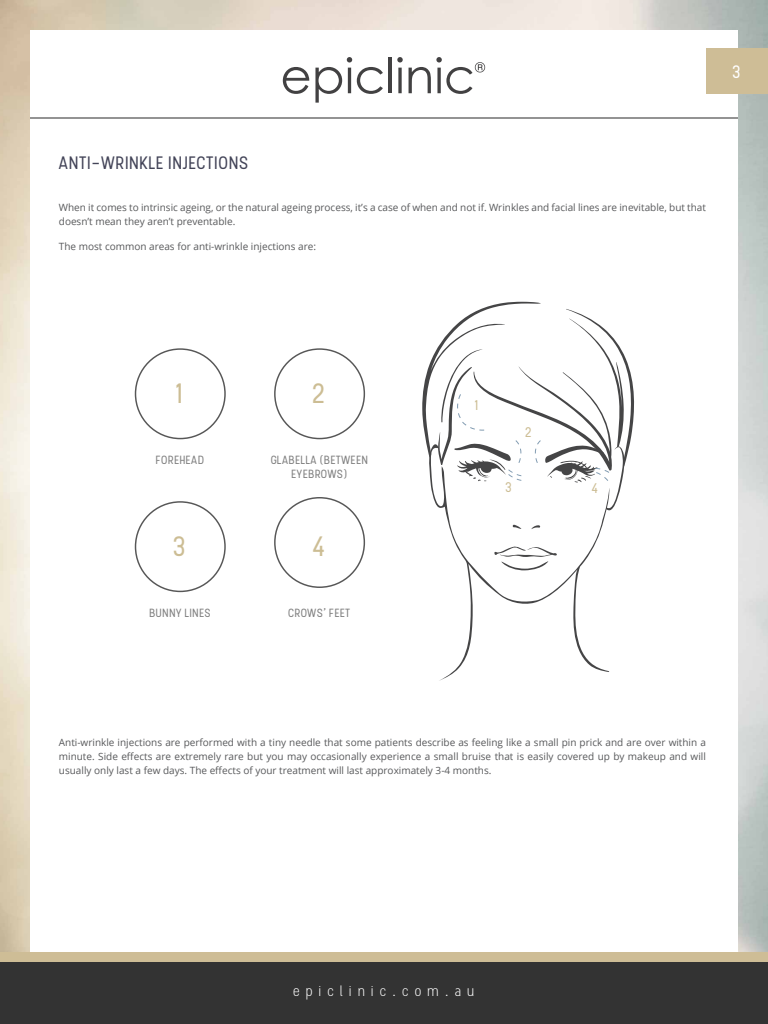
<style>
.page{position:relative;width:768px;height:1024px;background:#fff}
.page>*{position:absolute;margin:0;border:0;box-sizing:border-box;transform-origin:0 0}
.t1{font:28px "Stellar";color:#ccbd94}
.t2{font:18px "Stellar";color:#434458}
.t3{font:18px "Stellar";color:#fff}
.t4{font:300 14.1px "Stellar";letter-spacing:.39em;color:#fff}
.t5{font:14px "Stellar";color:#ccbd94}
.t6{font:11.9px/14.2px "Stellar";color:#808080;text-align:center}
.t7{font:10px/14px "Open Sans";color:#58595b}
</style>
<div class="page">
<svg style="left:283px;top:67px;width:26px;height:27px"></svg>
<svg style="left:315px;top:57px;width:68px;height:46px"></svg>
<hr style="left:389px;top:58px;width:3px;height:35px;background:#424142">
<svg style="left:397px;top:57px;width:6px;height:36px"></svg>
<svg style="left:409px;top:57px;width:76px;height:37px"></svg>
<hr style="left:30px;top:118px;width:708px;height:1px;background:#000">
<div style="left:0;top:955px;width:768px;height:69px;background:#333"></div>
<div style="left:0;top:952px;width:768px;height:10px;background:#cebd96"></div>
<svg style="left:430px;top:482px;width:192px;height:199px"></svg>
<svg style="left:493px;top:546px;width:64px;height:25px"></svg>
<svg style="left:531px;top:525px;width:10px;height:4px"></svg>
<svg style="left:512px;top:525px;width:9px;height:4px"></svg>
<svg style="left:422px;top:302px;width:212px;height:180px"></svg>
<div style="left:706px;top:48px;width:62px;height:45px;background:#cebd96"></div>
<h2 class="t3" style="left:733px;top:61px;width:10px">3</h2>
<h2 class="t2" style="left:59px;top:152px;width:192px">ANTI-WRINKLE INJECTIONS</h2>
<p class="t7" style="left:59px;top:200px;width:649px">When it comes to intrinsic ageing, or the natural ageing process, it’s a case of when and not if. Wrinkles and facial lines are inevitable, but that doesn’t mean they aren’t preventable.</p>
<p class="t7" style="left:59px;top:239px;width:259px">The most common areas for anti-wrinkle injections are:</p>
<h1 class="t1" style="left:176px;top:377px;width:11px">1</h1>
<h1 class="t1" style="left:312px;top:377px;width:17px">2</h1>
<p class="t6" style="left:156px;top:453px;width:50px">FOREHEAD</p>
<p class="t6" style="left:271px;top:453px;width:99px">GLABELLA (BETWEEN<br>EYEBROWS)</p>
<h1 class="t1" style="left:173px;top:530px;width:15px">3</h1>
<h1 class="t1" style="left:312px;top:530px;width:16px">4</h1>
<p class="t6" style="left:150px;top:606px;width:63px">BUNNY LINES</p>
<p class="t6" style="left:288px;top:606px;width:64px">CROWS’ FEET</p>
<h3 class="t5" style="left:475px;top:396px;width:6px">1</h3>
<h3 class="t5" style="left:525px;top:423px;width:9px">2</h3>
<h3 class="t5" style="left:506px;top:479px;width:8px">3</h3>
<h3 class="t5" style="left:591px;top:480px;width:9px">4</h3>
<p class="t7" style="left:59px;top:735px;width:649px;text-align:justify">Anti-wrinkle injections are performed with a tiny needle that some patients describe as feeling like a small pin prick and are over within a minute. Side effects are extremely rare but you may occasionally experience a small bruise that is easily covered up by makeup and will usually only last a few days. The effects of your treatment will last approximately 3-4 months.</p>
<h3 class="t4" style="left:293px;top:983px;width:183px">epiclinic.com.au</h3>
</div>
